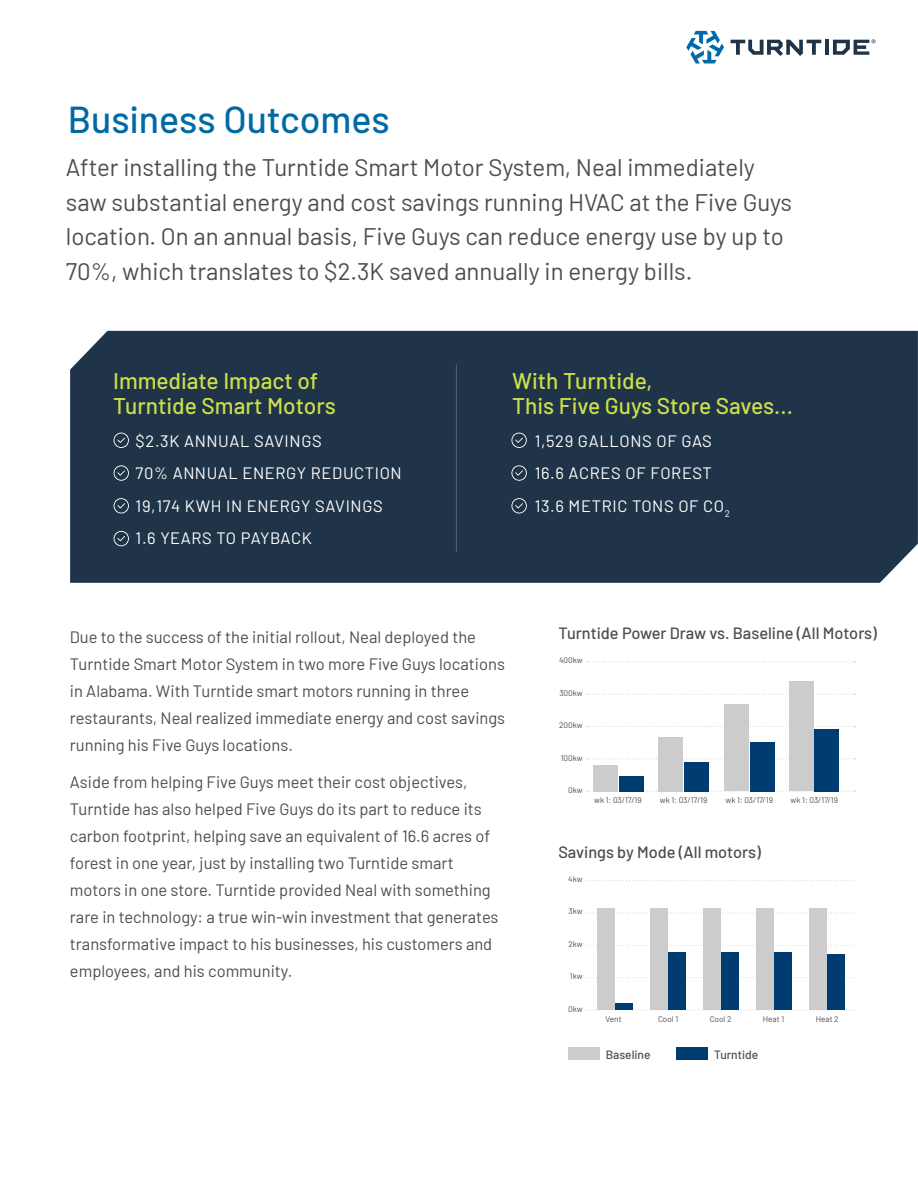
<style>
.page{position:relative;width:918px;height:1188px;background:#fff}
.page>*{position:absolute;margin:0;border:0;box-sizing:border-box;transform-origin:0 0}
.t1{font:500 37.5px "Barlow";color:#006aa6}
.t2{font:24px/34.5px "Barlow";color:#4d4d4d}
.t3{font:500 22.65px/25.5px "Barlow";color:#cddf4a}
.t4{font:16.5px/27px "Barlow";color:#4d4d4d}
.t5{font:16.5px/32.4px "Barlow";letter-spacing:.04em;color:#fff}
.t6{font:500 16.35px "Barlow";color:#4d4d4d}
.t7{font:500 12px "Barlow";color:#4d4d4d}
.t8{font:8.1px "Barlow";color:#4d4d4d}
</style>
<div class="page">
<svg style="left:587px;top:661px;width:269px;height:1px"></svg>
<svg style="left:587px;top:694px;width:269px;height:1px"></svg>
<svg style="left:587px;top:726px;width:269px;height:1px"></svg>
<svg style="left:587px;top:758px;width:269px;height:1px"></svg>
<svg style="left:587px;top:791px;width:269px;height:1px"></svg>
<div style="left:70px;top:331px;width:848px;height:252px;background:#1f3448"></div>
<svg style="left:114px;top:433px;width:15px;height:15px"></svg>
<svg style="left:114px;top:465px;width:15px;height:16px"></svg>
<svg style="left:114px;top:498px;width:15px;height:16px"></svg>
<svg style="left:511px;top:433px;width:16px;height:15px"></svg>
<svg style="left:511px;top:465px;width:16px;height:16px"></svg>
<svg style="left:511px;top:498px;width:16px;height:16px"></svg>
<svg style="left:114px;top:531px;width:15px;height:15px"></svg>
<div style="left:594px;top:765px;width:24px;height:26px;background:#ccc"></div>
<div style="left:619px;top:776px;width:24px;height:15px;background:#003c71"></div>
<div style="left:659px;top:737px;width:24px;height:54px;background:#ccc"></div>
<div style="left:684px;top:762px;width:24px;height:29px;background:#003c71"></div>
<div style="left:725px;top:704px;width:24px;height:87px;background:#ccc"></div>
<div style="left:750px;top:742px;width:24px;height:49px;background:#003c71"></div>
<div style="left:789px;top:682px;width:24px;height:109px;background:#ccc"></div>
<div style="left:815px;top:729px;width:24px;height:62px;background:#003c71"></div>
<svg style="left:587px;top:880px;width:266px;height:1px"></svg>
<svg style="left:587px;top:912px;width:266px;height:2px"></svg>
<svg style="left:587px;top:945px;width:266px;height:1px"></svg>
<svg style="left:587px;top:977px;width:266px;height:1px"></svg>
<svg style="left:587px;top:1009px;width:266px;height:2px"></svg>
<div style="left:597px;top:909px;width:17px;height:101px;background:#ccc"></div>
<div style="left:615px;top:1003px;width:18px;height:7px;background:#003c71"></div>
<div style="left:650px;top:909px;width:17px;height:101px;background:#ccc"></div>
<div style="left:668px;top:952px;width:18px;height:58px;background:#003c71"></div>
<div style="left:703px;top:909px;width:17px;height:101px;background:#ccc"></div>
<div style="left:721px;top:952px;width:18px;height:58px;background:#003c71"></div>
<div style="left:756px;top:909px;width:17px;height:101px;background:#ccc"></div>
<div style="left:774px;top:952px;width:18px;height:58px;background:#003c71"></div>
<div style="left:809px;top:909px;width:17px;height:101px;background:#ccc"></div>
<div style="left:827px;top:955px;width:18px;height:55px;background:#003c71"></div>
<hr style="left:456px;top:364px;width:1px;height:188px;background:#fff">
<div style="left:568px;top:1047px;width:32px;height:13px;background:#ccc"></div>
<div style="left:676px;top:1047px;width:32px;height:13px;background:#003c71"></div>
<svg style="left:686px;top:31px;width:38px;height:32px"></svg>
<hr style="left:825px;top:40px;width:4px;height:15px;background:#1f3448">
<svg style="left:731px;top:40px;width:90px;height:16px"></svg>
<svg style="left:833px;top:39px;width:43px;height:16px"></svg>
<h1 class="t1" style="left:68px;top:104px;width:323px">Business Outcomes</h1>
<p class="t2" style="left:66px;top:149px;width:728px">After installing the Turntide Smart Motor System, Neal immediately saw substantial energy and cost savings running HVAC at the Five Guys location. On an annual basis, Five Guys can reduce energy use by up to 70%, which translates to $2.3K saved annually in energy bills.</p>
<h3 class="t3" style="left:113px;top:370px;width:224px">Immediate Impact of<br>Turntide Smart Motors</h3>
<p class="t5" style="left:136px;top:423px;width:268px">$2.3K ANNUAL SAVINGS<br>70% ANNUAL ENERGY REDUCTION<br>19,174 KWH IN ENERGY SAVINGS<br>1.6 YEARS TO PAYBACK</p>
<h3 class="t3" style="left:512px;top:370px;width:282px">With Turntide,<br>This Five Guys Store Saves...</h3>
<p class="t5" style="left:535px;top:423px;width:197px">1,529 GALLONS OF GAS<br>16.6 ACRES OF FOREST<br>13.6 METRIC TONS OF CO<sub>2</sub></p>
<p class="t4" style="left:70px;top:622px;width:437px">Due to the success of the initial rollout, Neal deployed the Turntide Smart Motor System in two more Five Guys locations in Alabama. With Turntide smart motors running in three restaurants, Neal realized immediate energy and cost savings running his Five Guys locations.</p>
<p class="t4" style="left:70px;top:767px;width:430px">Aside from helping Five Guys meet their cost objectives, Turntide has also helped Five Guys do its part to reduce its carbon footprint, helping save an equivalent of 16.6 acres of forest in one year, just by installing two Turntide smart motors in one store. Turntide provided Neal with something rare in technology: a true win-win investment that generates transformative impact to his businesses, his customers and employees, and his community.</p>
<p class="t6" style="left:558px;top:627px;width:320px">Turntide Power Draw vs. Baseline (All Motors)</p>
<p class="t8" style="left:559px;top:654px;width:25px">400kw</p>
<p class="t8" style="left:559px;top:687px;width:25px">300kw</p>
<p class="t8" style="left:559px;top:722px;width:25px">200kw</p>
<p class="t8" style="left:561px;top:754px;width:24px">100kw</p>
<p class="t8" style="left:568px;top:787px;width:16px">0kw</p>
<p class="t8" style="left:594px;top:794px;width:49px">wk 1: 03/17/19</p>
<p class="t8" style="left:660px;top:794px;width:49px">wk 1: 03/17/19</p>
<p class="t8" style="left:725px;top:794px;width:49px">wk 1: 03/17/19</p>
<p class="t8" style="left:791px;top:794px;width:49px">wk 1: 03/17/19</p>
<p class="t6" style="left:558px;top:846px;width:204px">Savings by Mode (All motors)</p>
<p class="t8" style="left:568px;top:873px;width:16px">4kw</p>
<p class="t8" style="left:569px;top:906px;width:16px">3kw</p>
<p class="t8" style="left:568px;top:941px;width:16px">2kw</p>
<p class="t8" style="left:570px;top:973px;width:14px">1kw</p>
<p class="t8" style="left:568px;top:1006px;width:16px">0kw</p>
<p class="t8" style="left:606px;top:1013px;width:18px">Vent</p>
<p class="t8" style="left:658px;top:1013px;width:22px">Cool 1</p>
<p class="t8" style="left:710px;top:1013px;width:23px">Cool 2</p>
<p class="t8" style="left:763px;top:1013px;width:23px">Heat 1</p>
<p class="t8" style="left:816px;top:1013px;width:24px">Heat 2</p>
<p class="t7" style="left:606px;top:1050px;width:46px">Baseline</p>
<p class="t7" style="left:714px;top:1050px;width:46px">Turntide</p>
</div>
